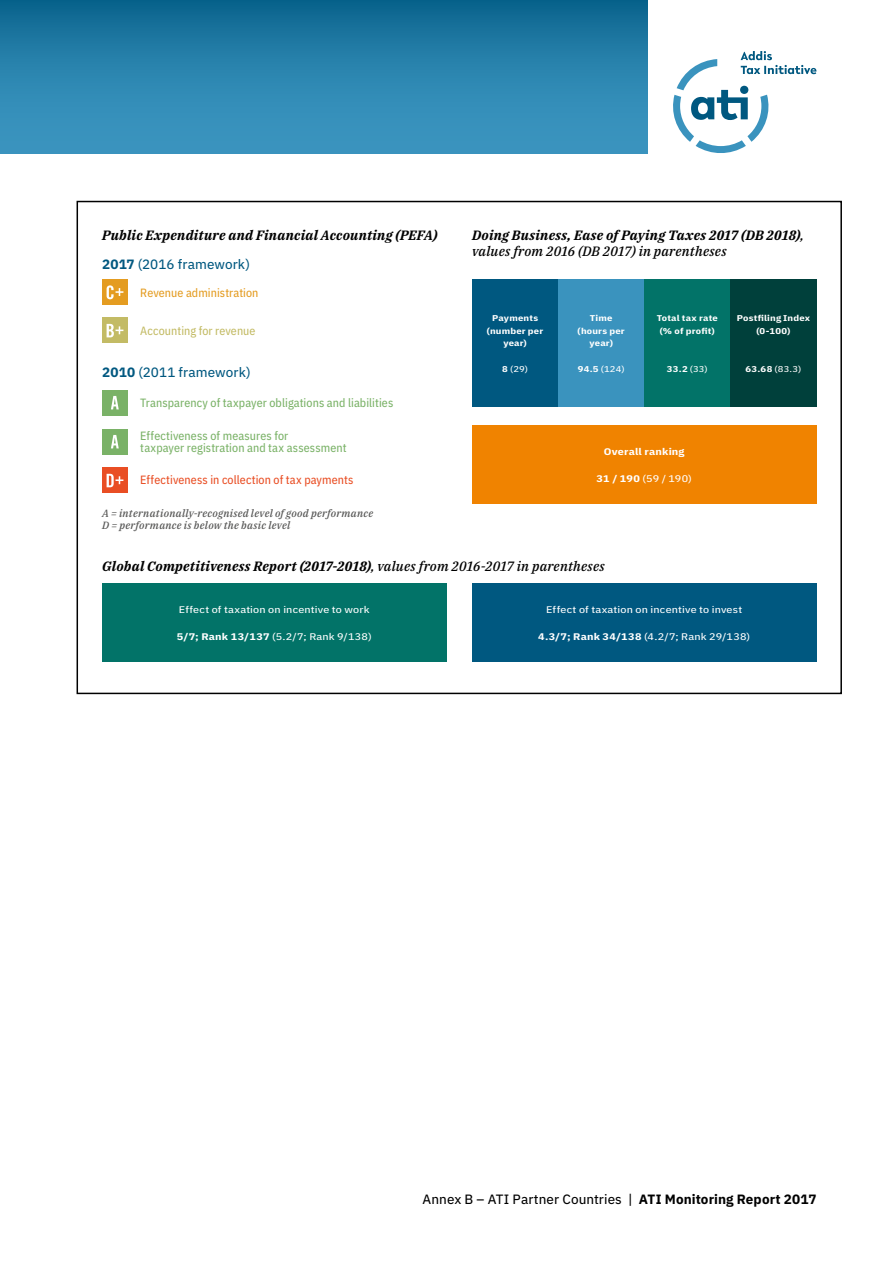
<style>
.page{position:relative;width:893px;height:1263px;background:#fff}
.page>*{position:absolute;margin:0;border:0;box-sizing:border-box;transform-origin:0 0}
.t1{font:italic 700 13.5px/16.2px "IBM Plex Serif";letter-spacing:.015em;color:#000}
.t2{font:13.5px "IBM Plex Sans Text";letter-spacing:.005em;color:#000}
.t3{font:13.5px "IBM Plex Sans Text";letter-spacing:.005em;color:#005880}
.t4{font:12px/12px "IBM Plex Sans Cond Text";letter-spacing:.01em;color:#7ab267}
.t5{font:12px "IBM Plex Sans Cond Text";letter-spacing:.01em;color:#e94e24}
.t6{font:12px "IBM Plex Sans Cond Text";letter-spacing:.005em;color:#e49c21}
.t7{font:12px "IBM Plex Sans Cond Text";letter-spacing:.01em;color:#c3bb65}
.t8{font:italic 500 10.5px/12.6px "IBM Plex Serif";letter-spacing:.025em;color:#575756}
.t9{font:9.6px "IBM Plex Sans Cond Text";letter-spacing:.015em;color:#fff;scale:1.25 1}
.t10{font:700 9.6px "IBM Plex Sans Cond";letter-spacing:.015em;color:#fff;scale:1.25 1}
.t11{font:700 8.4px/12.6px "IBM Plex Sans Cond";letter-spacing:.02em;color:#fff;text-align:center;scale:1.25 1}
.t12{font:8.4px "IBM Plex Sans Cond Text";letter-spacing:.02em;color:#fff;scale:1.25 1}
.s1{font-family:"IBM Plex Sans";font-weight:700}
.s2{font-weight:500}
.s3{font-family:"IBM Plex Sans Cond";font-weight:700}
.s4{font-family:"IBM Plex Sans Cond Text";font-weight:400}
</style>
<div class="page">
<div style="left:0;top:0;width:647px;height:153px;background:linear-gradient(to bottom,#0f6992,#429cc7)"></div>
<svg style="left:0;top:0;width:1px;height:153px"></svg>
<svg style="left:673px;top:51px;width:143px;height:102px"></svg>
<div style="left:472px;top:279px;width:86px;height:127px;background:#005880"></div>
<div style="left:558px;top:279px;width:86px;height:127px;background:#3a93be"></div>
<div style="left:644px;top:279px;width:86px;height:127px;background:#027368"></div>
<div style="left:730px;top:279px;width:86px;height:127px;background:#00403b"></div>
<div style="left:472px;top:426px;width:344px;height:78px;background:#f08300"></div>
<div style="left:102px;top:583px;width:344px;height:78px;background:#027368"></div>
<div style="left:472px;top:583px;width:344px;height:78px;background:#005880"></div>
<div style="left:102px;top:390px;width:26px;height:25px;background:#7ab267"></div>
<svg style="left:111px;top:396px;width:8px;height:13px"></svg>
<div style="left:102px;top:429px;width:26px;height:25px;background:#7ab267"></div>
<svg style="left:111px;top:435px;width:8px;height:13px"></svg>
<div style="left:102px;top:318px;width:26px;height:25px;background:#c3bb65"></div>
<svg style="left:107px;top:324px;width:16px;height:13px"></svg>
<div style="left:102px;top:279px;width:26px;height:26px;background:#e49c21"></div>
<svg style="left:107px;top:285px;width:16px;height:14px"></svg>
<div style="left:102px;top:468px;width:26px;height:25px;background:#e94e24"></div>
<svg style="left:107px;top:474px;width:16px;height:13px"></svg>
<p class="t1" style="left:102px;top:226px;width:337px">Public Expenditure and Financial Accounting (PEFA)</p>
<p class="t3" style="left:102px;top:254px;width:149px"><span class="s1">2017</span> (2016 framework)</p>
<p class="t6" style="left:140px;top:283px;width:120px">Revenue administration</p>
<p class="t7" style="left:140px;top:322px;width:117px">Accounting for revenue</p>
<p class="t3" style="left:102px;top:362px;width:150px"><span class="s1">2010</span> (2011 framework)</p>
<p class="t4" style="left:140px;top:396px;width:255px">Transparency of taxpayer obligations and liabilities</p>
<p class="t4" style="left:140px;top:429px;width:208px">Effectiveness of measures for<br>taxpayer registration and tax assessment</p>
<p class="t5" style="left:140px;top:471px;width:215px">Effectiveness in collection of tax payments</p>
<p class="t8" style="left:102px;top:506px;width:273px">A = internationally-recognised level of good performance<br>D = performance is below the basic level</p>
<p class="t1" style="left:472px;top:226px;width:333px">Doing Business, Ease of Paying Taxes 2017 (DB 2018)<span class="s2">, values from 2016 (DB 2017) in parentheses</span></p>
<p class="t11" style="left:487px;top:311px;width:47px">Payments (number per year)</p>
<p class="t12" style="left:502px;top:362px;width:22px"><span class="s3">8</span> (29)</p>
<p class="t11" style="left:578px;top:311px;width:39px">Time (hours per year)</p>
<p class="t12" style="left:578px;top:362px;width:39px"><span class="s3">94.5</span> (124)</p>
<p class="t11" style="left:657px;top:311px;width:50px">Total tax rate (% of profit)</p>
<p class="t11" style="left:667px;top:362px;width:34px">33.2 <span class="s4">(33)</span></p>
<p class="t11" style="left:737px;top:311px;width:60px">Postfiling Index (0-100)</p>
<p class="t12" style="left:745px;top:362px;width:46px"><span class="s3">63.68</span> (83.3)</p>
<p class="t10" style="left:604px;top:444px;width:66px">Overall ranking</p>
<p class="t9" style="left:597px;top:472px;width:78px"><span class="s3">31 / 190</span> (59 / 190)</p>
<p class="t1" style="left:102px;top:557px;width:504px">Global Competitiveness Report (2017-2018)<span class="s2">, values from 2016-2017 in parentheses</span></p>
<p class="t9" style="left:179px;top:602px;width:154px">Effect of taxation on incentive to work</p>
<p class="t9" style="left:177px;top:629px;width:157px"><span class="s3">5/7; Rank 13/137</span> (5.2/7; Rank 9/138)</p>
<p class="t9" style="left:546px;top:602px;width:158px">Effect of taxation on incentive to invest</p>
<p class="t9" style="left:538px;top:629px;width:171px"><span class="s3">4.3/7; Rank 34/138</span> (4.2/7; Rank 29/138)</p>
<p class="t2" style="left:422px;top:1189px;width:395px">Annex B – ATI Partner Countries | <span class="s1">ATI Monitoring Report 2017</span></p>
</div>
